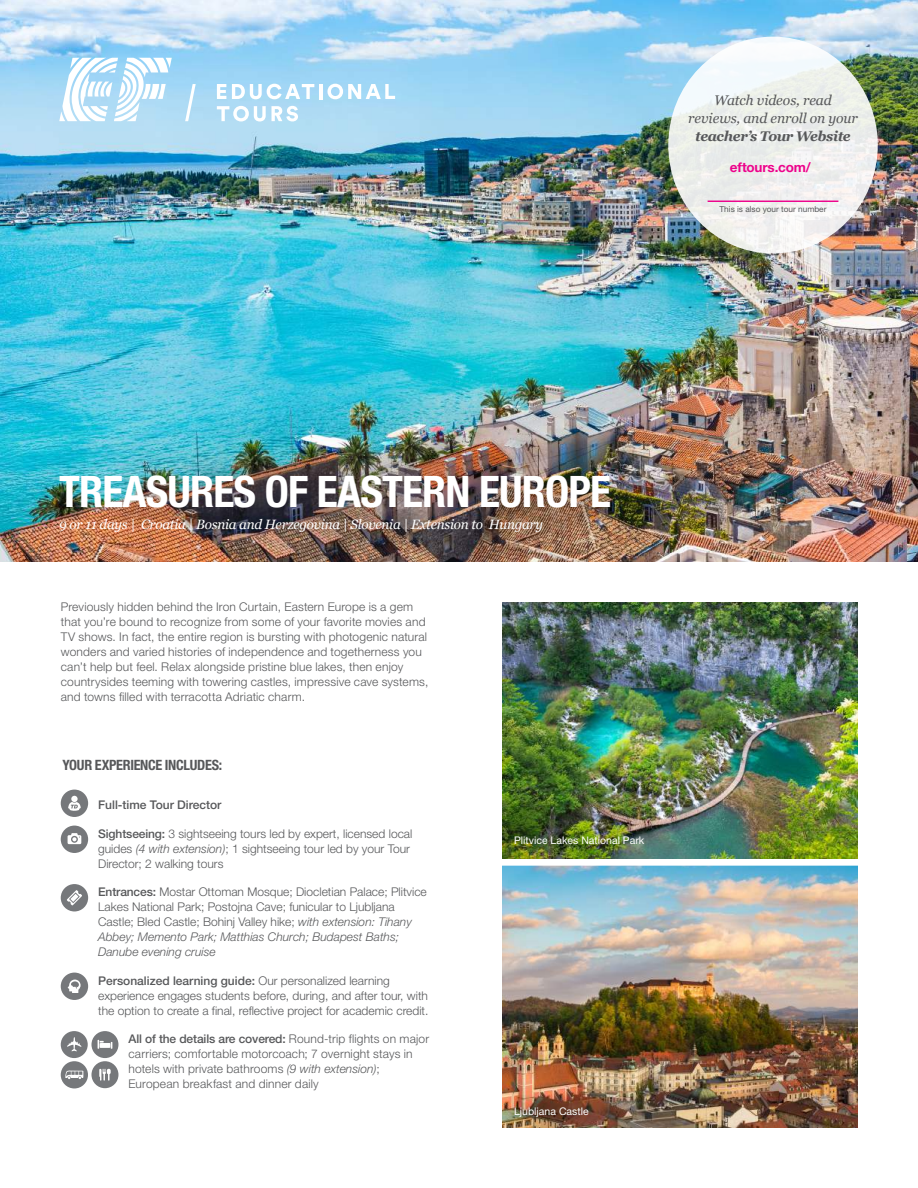
<style>
.page{position:relative;width:918px;height:1188px;background:#fff}
.page>*{position:absolute;margin:0;border:0;box-sizing:border-box;transform-origin:0 0}
.t1{font:700 condensed 43.5px "Helvetica Neue LT Std";letter-spacing:-.02em;color:#fff}
.t2{font:700 condensed 14.25px "Helvetica Neue LT Std";letter-spacing:-.02em;color:#57585a}
.t3{font:italic 13.95px/18px "Georgia";letter-spacing:-.01em;color:#57585a;text-align:center}
.t4{font:italic 700 13.95px "Georgia";letter-spacing:-.03em;color:#57585a}
.t5{font:italic 13.5px "Georgia";letter-spacing:-.02em;color:#fff}
.t6{font:700 13.5px "Helvetica Neue LT Std";letter-spacing:-.015em;color:#ed028c}
.t7{font:300 12px/15px "Helvetica Neue LT Std";letter-spacing:.005em;color:#57585a}
.t8{font:500 12px "Helvetica Neue LT Std";color:#57585a}
.t9{font:10.5px "Helvetica Neue LT Std";color:#fff}
.t10{font:8.25px "Helvetica Neue LT Std";color:#57585a}
.s1{font-weight:500}
.s2{font-style:italic}
</style>
<div class="page">
<img style="left:0;top:0;width:918px;height:561px">
<img style="left:503px;top:866px;width:355px;height:261px">
<div style="left:668px;top:37px;width:210px;height:216px;background:linear-gradient(to bottom,#f1f6f5,#f0eeec);border-radius:50%"></div>
<hr style="left:708px;top:201px;width:130px;height:1px;background:#ed028c">
<svg style="left:61px;top:790px;width:27px;height:27px"></svg>
<svg style="left:61px;top:826px;width:27px;height:27px"></svg>
<svg style="left:61px;top:884px;width:27px;height:27px"></svg>
<svg style="left:61px;top:973px;width:27px;height:27px"></svg>
<svg style="left:61px;top:1031px;width:57px;height:57px"></svg>
<svg style="left:217px;top:84px;width:9px;height:15px"></svg>
<svg style="left:232px;top:84px;width:82px;height:15px"></svg>
<hr style="left:319px;top:84px;width:3px;height:15px;background:#fff">
<svg style="left:327px;top:84px;width:68px;height:15px"></svg>
<svg style="left:217px;top:106px;width:81px;height:16px"></svg>
<svg style="left:59px;top:58px;width:113px;height:63px"></svg>
<svg style="left:185px;top:84px;width:11px;height:37px"></svg>
<img style="left:503px;top:603px;width:355px;height:256px">
<p class="t3" style="left:688px;top:91px;width:171px">Watch videos, read reviews, and enroll on your</p>
<p class="t4" style="left:695px;top:126px;width:157px">teacher’s Tour Website</p>
<p class="t6" style="left:730px;top:159px;width:82px">eftours.com/</p>
<p class="t10" style="left:720px;top:204px;width:108px">This is also your tour number</p>
<h1 class="t1" style="left:59px;top:465px;width:553px">TREASURES OF EASTERN EUROPE</h1>
<p class="t5" style="left:59px;top:515px;width:485px">9 or 11 days | Croatia | Bosnia and Herzegovina | Slovenia | Extension to Hungary</p>
<p class="t7" style="left:61px;top:599px;width:369px">Previously hidden behind the Iron Curtain, Eastern Europe is a gem that you’re bound to recognize from some of your favorite movies and TV shows. In fact, the entire region is bursting with photogenic natural wonders and varied histories of independence and togetherness you can’t help but feel. Relax alongside pristine blue lakes, then enjoy countrysides teeming with towering castles, impressive cave systems, and towns filled with terracotta Adriatic charm.</p>
<p class="t2" style="left:62px;top:757px;width:161px">YOUR EXPERIENCE INCLUDES:</p>
<p class="t8" style="left:98px;top:798px;width:125px">Full-time Tour Director</p>
<p class="t7" style="left:98px;top:826px;width:316px"><span class="s1">Sightseeing:</span> 3 sightseeing tours led by expert, licensed local guides <span class="s2">(4 with extension)</span>; 1 sightseeing tour led by your Tour<br>Director; 2 walking tours</p>
<p class="t7" style="left:98px;top:884px;width:330px"><span class="s1">Entrances:</span> Mostar Ottoman Mosque; Diocletian Palace; Plitvice Lakes National Park; Postojna Cave; funicular to Ljubljana Castle; Bled Castle; Bohinj Valley hike; <span class="s2">with extension: Tihany Abbey; Memento Park; Matthias Church; Budapest Baths; Danube evening cruise</span></p>
<p class="t7" style="left:98px;top:973px;width:332px"><span class="s1">Personalized learning guide:</span> Our personalized learning experience engages students before, during, and after tour, with the option to create a final, reflective project for academic credit.</p>
<p class="t7" style="left:128px;top:1031px;width:302px"><span class="s1">All of the details are covered:</span> Round-trip flights on major carriers; comfortable motorcoach; 7 overnight stays in hotels with private bathrooms <span class="s2">(9 with extension)</span>; European breakfast and dinner daily</p>
<p class="t9" style="left:514px;top:834px;width:132px">Plitvice Lakes National Park</p>
<p class="t9" style="left:514px;top:1105px;width:76px">Ljubljana Castle</p>
</div>
